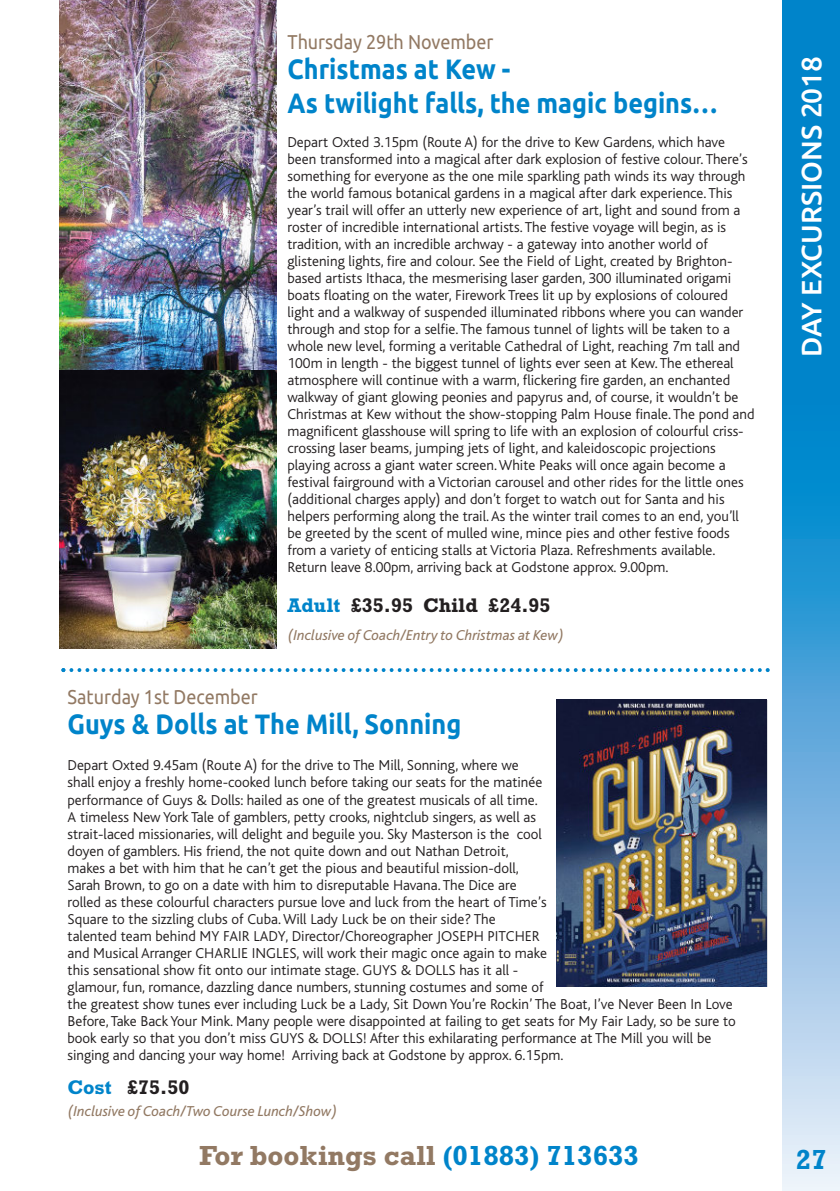
<style>
.page{position:relative;width:840px;height:1191px;background:#fff}
.page>*{position:absolute;margin:0;border:0;box-sizing:border-box;transform-origin:0 0}
.t1{font:700 28px/33.6px "Ubuntu";color:#0084ca;scale:.9 1}
.t2{font:700 28px "Rockwell";color:#927963}
.t3{font:500 28px "Ubuntu";color:#fff}
.t4{font:700 28px "Rockwell";color:#0084ca}
.t5{font:20px "Ubuntu";color:#927963;scale:.9 1}
.t6{font:700 20px "Rockwell";color:#231f20}
.t7{font:300 15px/17px "Bliss";color:#231f20}
.t8{font:italic 15px "Bliss";color:#927963}
.s1{color:#0084ca}
</style>
<div class="page">
<div style="left:782px;top:396px;width:58px;height:795px;background:linear-gradient(to bottom,#007cc8,#f2ecf8)"></div>
<div style="left:782px;top:0;width:58px;height:398px;background:#0084ca"></div>
<img style="left:59px;top:0;width:217px;height:371px">
<img style="left:59px;top:371px;width:217px;height:278px">
<img style="left:557px;top:700px;width:210px;height:287px">
<svg style="left:61px;top:668px;width:709px;height:4px"></svg>
<h2 class="t5" style="left:287px;top:30px;width:230px">Thursday 29th November</h2>
<h1 class="t1" style="left:287px;top:52px;width:479px">Christmas at Kew -<br>As twilight falls, the magic begins…</h1>
<p class="t7" style="left:287px;top:135px;width:469px">Depart Oxted 3.15pm (Route A) for the drive to Kew Gardens, which have been transformed into a magical after dark explosion of festive colour. There’s something for everyone as the one mile sparkling path winds its way through the world famous botanical gardens in a magical after dark experience. This year’s trail will offer an utterly new experience of art, light and sound from a roster of incredible international artists. The festive voyage will begin, as is tradition, with an incredible archway - a gateway into another world of glistening lights, fire and colour. See the Field of Light, created by Brighton&shy;based artists Ithaca, the mesmerising laser garden, 300 illuminated origami boats floating on the water, Firework Trees lit up by explosions of coloured light and a walkway of suspended illuminated ribbons where you can wander through and stop for a selfie. The famous tunnel of lights will be taken to a whole new level, forming a veritable Cathedral of Light, reaching 7m tall and 100m in length - the biggest tunnel of lights ever seen at Kew. The ethereal atmosphere will continue with a warm, flickering fire garden, an enchanted walkway of giant glowing peonies and papyrus and, of course, it wouldn’t be Christmas at Kew without the show-stopping Palm House finale. The pond and magnificent glasshouse will spring to life with an explosion of colourful criss&shy;crossing laser beams, jumping jets of light, and kaleidoscopic projections playing across a giant water screen.White Peaks will once again become a festival fairground with a Victorian carousel and other rides for the little ones (additional charges apply) and don’t forget to watch out for Santa and his helpers performing along the trail.As the winter trail comes to an end, you’ll be greeted by the scent of mulled wine, mince pies and other festive foods from a variety of enticing stalls at Victoria Plaza. Refreshments available.<br>Return leave 8.00pm, arriving back at Godstone approx. 9.00pm.</p>
<h2 class="t6" style="left:287px;top:593px;width:265px"><span class="s1">Adult</span> £35.95 Child £24.95</h2>
<p class="t8" style="left:287px;top:630px;width:278px">(Inclusive of Coach/Entry to Christmas at Kew)</p>
<h2 class="t5" style="left:68px;top:685px;width:213px">Saturday 1st December</h2>
<h1 class="t1" style="left:68px;top:707px;width:439px">Guys &amp; Dolls at The Mill, Sonning</h1>
<p class="t7" style="left:68px;top:758px;width:670px">Depart Oxted 9.45am (Route A) for the drive to The Mill, Sonning, where we<br>shall enjoy a freshly home-cooked lunch before taking our seats for the matinée<br>performance of Guys &amp; Dolls: hailed as one of the greatest musicals of all time.<br>A timeless New York Tale of gamblers, petty crooks, nightclub singers, as well as<br>strait-laced missionaries, will delight and beguile you. Sky Masterson is the cool<br>doyen of gamblers. His friend, the not quite down and out Nathan Detroit,<br>makes a bet with him that he can’t get the pious and beautiful mission-doll,<br>Sarah Brown, to go on a date with him to disreputable Havana. The Dice are<br>rolled as these colourful characters pursue love and luck from the heart of Time’s<br>Square to the sizzling clubs of Cuba.Will Lady Luck be on their side? The<br>talented team behind MY FAIR LADY, Director/Choreographer JOSEPH PITCHER<br>and Musical Arranger CHARLIE INGLES, will work their magic once again to make<br>this sensational show fit onto our intimate stage. GUYS &amp; DOLLS has it all -<br>glamour, fun, romance, dazzling dance numbers, stunning costumes and some of<br>the greatest show tunes ever including Luck be a Lady, Sit Down You’re Rockin’ The Boat, I’ve Never Been In Love Before, Take Back Your Mink. Many people were disappointed at failing to get seats for My Fair Lady, so be sure to book early so that you don’t miss GUYS &amp; DOLLS! After this exhilarating performance at The Mill you will be singing and dancing your way home! Arriving back at Godstone by approx. 6.15pm.</p>
<h2 class="t6" style="left:68px;top:1075px;width:123px"><span class="s1">Cost</span> £75.50</h2>
<p class="t8" style="left:68px;top:1106px;width:271px">(Inclusive of Coach/Two Course Lunch/Show)</p>
<h1 class="t3" style="left:794px;top:357px;width:302px;rotate:-90deg">Day Excursions 2018</h1>
<h1 class="t2" style="left:199px;top:1139px;width:441px">For bookings call <span class="s1">(01883) 713633</span></h1>
<h1 class="t4" style="left:796px;top:1143px;width:32px">27</h1>
</div>
